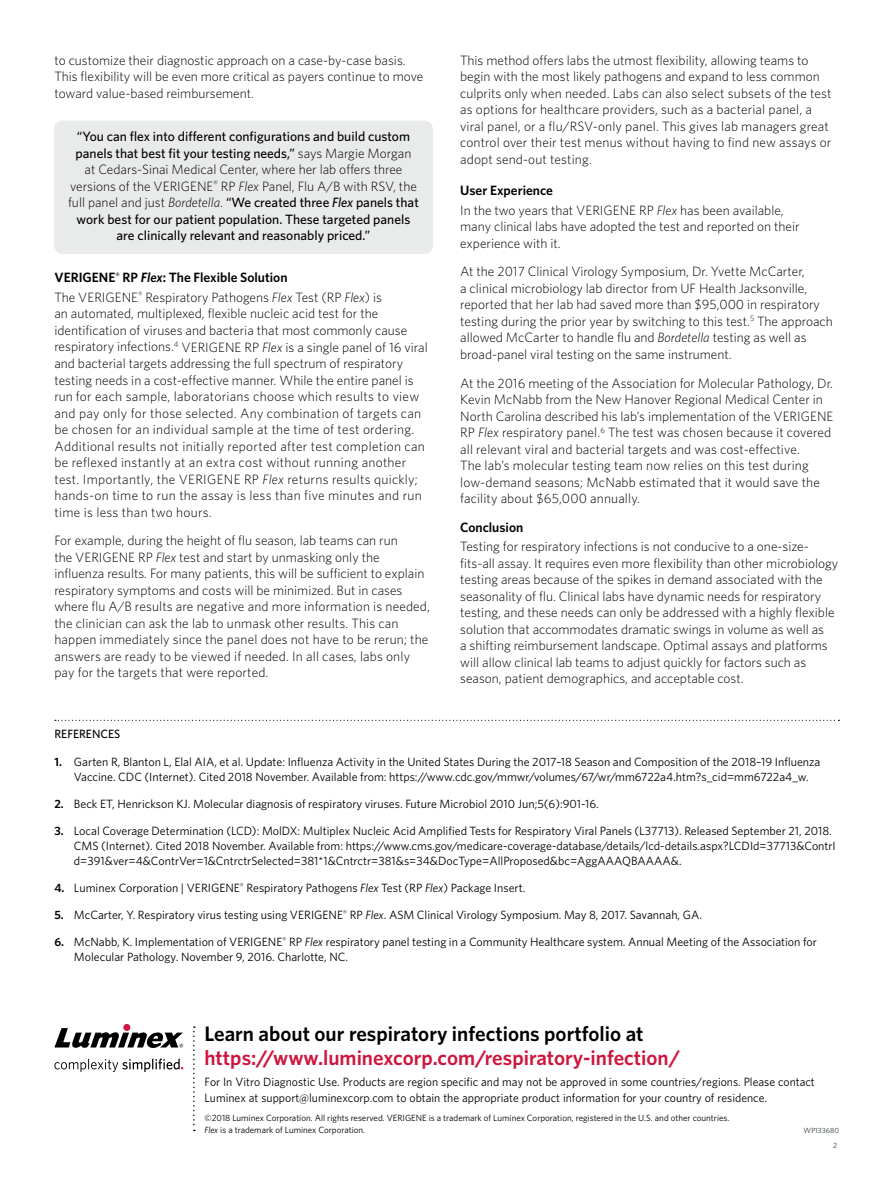
<style>
.page{position:relative;width:893px;height:1187px;background:#fff}
.page>*{position:absolute;margin:0;border:0;box-sizing:border-box;transform-origin:0 0}
.t1{font:600 21px "Whitney";color:#cd163f}
.t2{font:600 21px "Whitney";color:#000}
.t3{font:300 13.5px/16.5px "Whitney";color:#000}
.t4{font:300 13.5px/16.5px "Whitney";letter-spacing:.02em;color:#000}
.t5{font:500 13.5px/16.5px "Whitney";color:#000;text-align:center}
.t6{font:600 13.5px "Whitney";color:#000}
.t7{font:12px/15px "Whitney";color:#000}
.t8{font:500 12px "Whitney";color:#000}
.t9{font:9px/12px "Whitney";color:#000}
.t10{font:7.5px "Whitney";color:#303c42}
.s1{font-weight:300}
.s2{font-weight:300;font-style:italic}
.s3{font-style:italic}
.s4{font-weight:600}
.s5{font-weight:600;font-style:italic}
</style>
<div class="page">
<svg style="left:55px;top:719px;width:784px;height:1px"></svg>
<svg style="left:193px;top:1026px;width:2px;height:105px"></svg>
<svg style="left:123px;top:1023px;width:7px;height:7px"></svg>
<svg style="left:54px;top:1027px;width:129px;height:21px"></svg>
<svg style="left:54px;top:1058px;width:129px;height:13px"></svg>
<div style="left:54px;top:121px;width:379px;height:133px;background:#e9eaea;border-radius:9px"></div>
<p class="t3" style="left:54px;top:51px;width:370px">to customize their diagnostic approach on a case-by-case basis.<br>This flexibility will be even more critical as payers continue to move toward value-based reimbursement.</p>
<p class="t5" style="left:68px;top:128px;width:352px">“You can flex into different configurations and build custom panels that best fit your testing needs,” <span class="s1">says Margie Morgan<br>at Cedars-Sinai Medical Center, where her lab offers three versions of the VERIGENE</span><sup>®</sup> <span class="s1">RP</span> <span class="s2">Flex</span> <span class="s1">Panel, Flu A/B with RSV, the full panel and just</span> <span class="s2">Bordetella</span><span class="s1">.</span> “We created three <span class="s3">Flex</span> panels that work best for our patient population. These targeted panels are clinically relevant and reasonably priced.”</p>
<p class="t3" style="left:54px;top:267px;width:329px;line-height:19.5px"><span class="s4">VERIGENE</span><sup>®</sup> <span class="s4">RP</span> <span class="s5">Flex</span><span class="s4">: The Flexible Solution<br></span>The VERIGENE<sup>®</sup> Respiratory Pathogens <span class="s3">Flex</span> Test (RP <span class="s3">Flex</span>) is</p>
<p class="t4" style="left:54px;top:305px;width:375px">an automated, multiplexed, flexible nucleic acid test for the identification of viruses and bacteria that most commonly cause respiratory infections.<sup>4</sup> VERIGENE RP <span class="s3">Flex</span> is a single panel of 16 viral and bacterial targets addressing the full spectrum of respiratory testing needs in a cost-effective manner. While the entire panel is run for each sample, laboratorians choose which results to view and pay only for those selected. Any combination of targets can be chosen for an individual sample at the time of test ordering.<br>Additional results not initially reported after test completion can be reflexed instantly at an extra cost without running another test. Importantly, the VERIGENE RP <span class="s3">Flex</span> returns results quickly; hands-on time to run the assay is less than five minutes and run time is less than two hours.</p>
<p class="t3" style="left:54px;top:531px;width:377px">For example, during the height of flu season, lab teams can run<br>the VERIGENE RP <span class="s3">Flex</span> test and start by unmasking only the influenza results. For many patients, this will be sufficient to explain respiratory symptoms and costs will be minimized. But in cases where flu A/B results are negative and more information is needed, the clinician can ask the lab to unmask other results. This can happen immediately since the panel does not have to be rerun; the answers are ready to be viewed if needed. In all cases, labs only pay for the targets that were reported.</p>
<p class="t3" style="left:460px;top:51px;width:373px">This method offers labs the utmost flexibility, allowing teams to begin with the most likely pathogens and expand to less common culprits only when needed. Labs can also select subsets of the test as options for healthcare providers, such as a bacterial panel, a viral panel, or a flu/RSV-only panel. This gives lab managers great control over their test menus without having to find new assays or adopt send-out testing.</p>
<p class="t3" style="left:460px;top:180px;width:325px;line-height:19.5px"><span class="s4">User Experience<br></span>In the two years that VERIGENE RP <span class="s3">Flex</span> has been available,</p>
<p class="t3" style="left:460px;top:218px;width:341px">many clinical labs have adopted the test and reported on their experience with it.</p>
<p class="t3" style="left:460px;top:263px;width:374px">At the 2017 Clinical Virology Symposium, Dr. Yvette McCarter,<br>a clinical microbiology lab director from UF Health Jacksonville, reported that her lab had saved more than $95,000 in respiratory testing during the prior year by switching to this test.<sup>5</sup> The approach allowed McCarter to handle flu and <span class="s3">Bordetella</span> testing as well as broad-panel viral testing on the same instrument.</p>
<p class="t3" style="left:460px;top:374px;width:375px">At the 2016 meeting of the Association for Molecular Pathology, Dr.<br>Kevin McNabb from the New Hanover Regional Medical Center in North Carolina described his lab’s implementation of the VERIGENE RP <span class="s3">Flex</span> respiratory panel.<sup>6</sup> The test was chosen because it covered all relevant viral and bacterial targets and was cost-effective.<br>The lab’s molecular testing team now relies on this test during low-demand seasons; McNabb estimated that it would save the facility about $65,000 annually.</p>
<p class="t6" style="left:460px;top:518px;width:65px">Conclusion</p>
<p class="t3" style="left:460px;top:537px;width:380px">Testing for respiratory infections is not conducive to a one-size&shy;fits-all assay. It requires even more flexibility than other microbiology testing areas because of the spikes in demand associated with the seasonality of flu. Clinical labs have dynamic needs for respiratory testing, and these needs can only be addressed with a highly flexible solution that accommodates dramatic swings in volume as well as<br>a shifting reimbursement landscape. Optimal assays and platforms will allow clinical lab teams to adjust quickly for factors such as season, patient demographics, and acceptable cost.</p>
<p class="t8" style="left:54px;top:725px;width:67px">REFERENCES</p>
<p class="t7" style="left:74px;top:753px;width:748px;text-indent:-20px"><span class="s4">1.</span> Garten R, Blanton L, Elal AIA, et al. Update: Influenza Activity in the United States During the 2017–18 Season and Composition of the 2018–19 Influenza<br>Vaccine. CDC (Internet). Cited 2018 November. Available from: https://www.cdc.gov/mmwr/volumes/67/wr/mm6722a4.htm?s_cid=mm6722a4_w.</p>
<p class="t7" style="left:54px;top:795px;width:546px"><span class="s4">2.</span> Beck ET, Henrickson KJ. Molecular diagnosis of respiratory viruses. Future Microbiol 2010 Jun;5(6):901-16.</p>
<p class="t7" style="left:74px;top:822px;width:763px;text-indent:-20px"><span class="s4">3.</span> Local Coverage Determination (LCD): MolDX: Multiplex Nucleic Acid Amplified Tests for Respiratory Viral Panels (L37713). Released September 21, 2018.<br>CMS (Internet). Cited 2018 November. Available from: https://www.cms.gov/medicare-coverage-database/details/lcd-details.aspx?LCDId=37713&amp;ContrI d=391&amp;ver=4&amp;ContrVer=1&amp;CntrctrSelected=381*1&amp;Cntrctr=381&amp;s=34&amp;DocType=AllProposed&amp;bc=AggAAAQBAAAA&amp;.</p>
<p class="t7" style="left:54px;top:879px;width:472px"><span class="s4">4.</span> Luminex Corporation | VERIGENE<sup>®</sup> Respiratory Pathogens <span class="s3">Flex</span> Test (RP <span class="s3">Flex</span>) Package Insert.</p>
<p class="t7" style="left:54px;top:906px;width:649px"><span class="s4">5.</span> McCarter, Y. Respiratory virus testing using VERIGENE<sup>®</sup> RP <span class="s3">Flex</span>. ASM Clinical Virology Symposium. May 8, 2017. Savannah, GA.</p>
<p class="t7" style="left:74px;top:933px;width:745px;text-indent:-19px"><span class="s4">6.</span> McNabb, K. Implementation of VERIGENE<sup>®</sup> RP <span class="s3">Flex</span> respiratory panel testing in a Community Healthcare system. Annual Meeting of the Association for<br>Molecular Pathology. November 9, 2016. Charlotte, NC.</p>
<h1 class="t2" style="left:204px;top:1019px;width:441px">Learn about our respiratory infections portfolio at</h1>
<h1 class="t1" style="left:204px;top:1043px;width:477px">https://www.luminexcorp.com/respiratory-infection/</h1>
<p class="t7" style="left:204px;top:1072px;width:612px;line-height:16.5px">For In Vitro Diagnostic Use. Products are region specific and may not be approved in some countries/regions. Please contact<br>Luminex at support@luminexcorp.com to obtain the appropriate product information for your country of residence.</p>
<p class="t9" style="left:204px;top:1111px;width:527px">©2018 Luminex Corporation. All rights reserved. VERIGENE is a trademark of Luminex Corporation, registered in the U.S. and other countries.<br><span class="s3">Flex</span> is a trademark of Luminex Corporation.</p>
<p class="t10" style="left:804px;top:1125px;width:37px">WP133680</p>
<p class="t10" style="left:833px;top:1139px;width:6px">2</p>
</div>
